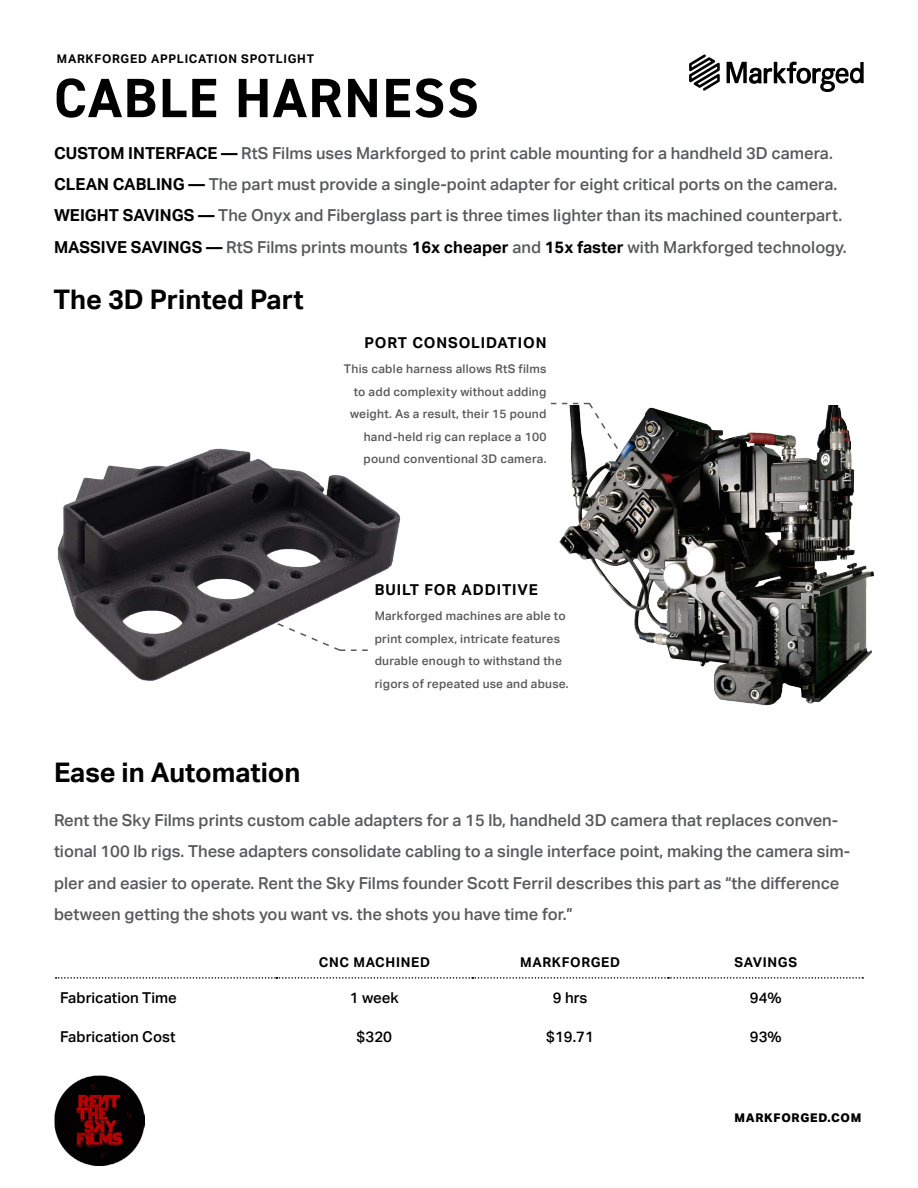
<style>
.page{position:relative;width:918px;height:1188px;background:#fff}
.page>*{position:absolute;margin:0;border:0;box-sizing:border-box;transform-origin:0 0}
.t1{font:700 55.5px "DIN2014";letter-spacing:.03em;color:#000}
.t2{font:700 27px "Aktiv Grotesk";color:#000}
.t3{font:500 16.5px/31.3px "Aktiv Grotesk";color:#58595b}
.t4{font:500 15px "Aktiv Grotesk";color:#000}
.t5{font:700 15px "Aktiv Grotesk";letter-spacing:.06em;color:#000}
.t6{font:700 13.5px "Aktiv Grotesk";letter-spacing:.05em;color:#000}
.t7{font:500 12px/22.5px "Aktiv Grotesk";letter-spacing:.02em;color:#58595b;text-align:right}
.t8{font:700 12px "Aktiv Grotesk";letter-spacing:.06em;color:#000}
.t9{font:800 12px "Aktiv Grotesk";letter-spacing:.06em;color:#000}
.s1{font-weight:700;color:#000}
</style>
<div class="page">
<svg style="left:551px;top:402px;width:40px;height:3px"></svg>
<svg style="left:56px;top:977px;width:807px;height:2px"></svg>
<img style="left:559px;top:405px;width:315px;height:301px">
<img style="left:57px;top:448px;width:344px;height:233px">
<img style="left:54px;top:1075px;width:90px;height:90px">
<svg style="left:727px;top:62px;width:137px;height:30px"></svg>
<svg style="left:689px;top:54px;width:31px;height:37px"></svg>
<p class="t8" style="left:57px;top:51px;width:259px">MARKFORGED APPLICATION SPOTLIGHT</p>
<h1 class="t1" style="left:54px;top:61px;width:426px">CABLE HARNESS</h1>
<p class="t3" style="left:54px;top:137px;width:794px"><span class="s1">CUSTOM INTERFACE —</span> RtS Films uses Markforged to print cable mounting for a handheld 3D camera.<br><span class="s1">CLEAN CABLING —</span> The part must provide a single-point adapter for eight critical ports on the camera.<br><span class="s1">WEIGHT SAVINGS —</span> The Onyx and Fiberglass part is three times lighter than its machined counterpart.<br><span class="s1">MASSIVE SAVINGS —</span> RtS Films prints mounts <span class="s1">16x cheaper</span> and <span class="s1">15x faster</span> with Markforged technology.</p>
<h2 class="t2" style="left:53px;top:284px;width:252px">The 3D Printed Part</h2>
<p class="t5" style="left:364px;top:334px;width:184px">PORT CONSOLIDATION</p>
<p class="t7" style="left:344px;top:358px;width:204px">This cable harness allows RtS films to add complexity without adding weight. As a result, their 15 pound hand-held rig can replace a 100 pound conventional 3D camera.</p>
<h2 class="t2" style="left:54px;top:757px;width:248px">Ease in Automation</h2>
<p class="t5" style="left:375px;top:581px;width:165px">BUILT FOR ADDITIVE</p>
<p class="t7" style="left:375px;top:605px;width:195px;text-align:left">Markforged machines are able to print complex, intricate features durable enough to withstand the rigors of repeated use and abuse.</p>
<p class="t3" style="left:54px;top:805px;width:798px">Rent the Sky Films prints custom cable adapters for a 15 lb, handheld 3D camera that replaces conven&shy;tional 100 lb rigs. These adapters consolidate cabling to a single interface point, making the camera sim&shy;pler and easier to operate. Rent the Sky Films founder Scott Ferril describes this part as “the difference between getting the shots you want vs. the shots you have time for.”</p>
<p class="t6" style="left:319px;top:955px;width:113px">CNC MACHINED</p>
<p class="t6" style="left:520px;top:955px;width:102px">MARKFORGED</p>
<p class="t6" style="left:735px;top:955px;width:64px">SAVINGS</p>
<p class="t4" style="left:60px;top:989px;width:118px">Fabrication Time</p>
<p class="t4" style="left:350px;top:989px;width:51px">1 week</p>
<p class="t4" style="left:553px;top:989px;width:36px">9 hrs</p>
<p class="t4" style="left:750px;top:989px;width:33px">94%</p>
<p class="t4" style="left:60px;top:1028px;width:117px">Fabrication Cost</p>
<p class="t4" style="left:357px;top:1028px;width:37px">$320</p>
<p class="t4" style="left:546px;top:1028px;width:49px">$19.71</p>
<p class="t4" style="left:750px;top:1028px;width:33px">93%</p>
<p class="t9" style="left:734px;top:1110px;width:128px">MARKFORGED.COM</p>
</div>
